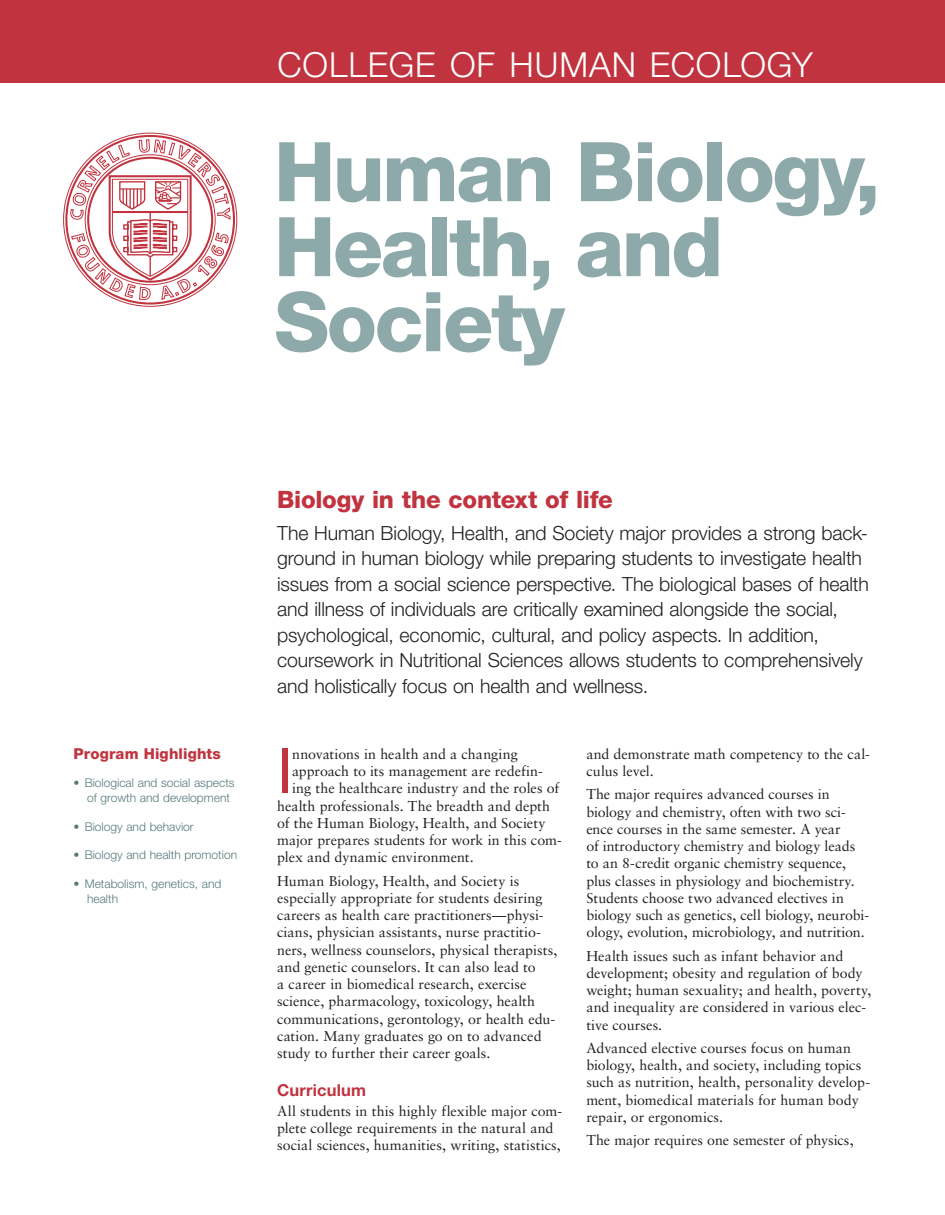
<style>
.page{position:relative;width:945px;height:1215px;background:#fff}
.page>*{position:absolute;margin:0;border:0;box-sizing:border-box;transform-origin:0 0}
.t1{font:800 82.5px/75px "Helvetica Neue LT Std";letter-spacing:-.03em;color:#8ea9aa}
.first_paragraph{font:62.55px "Helvetica Neue LT Std";color:#c0333f}
.t2{font:300 34.5px "Helvetica Neue LT Std";letter-spacing:.025em;color:#fff}
.Intro_head{font:800 24px "Helvetica Neue LT Std";letter-spacing:-.01em;color:#c0333f}
.Intro_paragraph{font:300 19.5px/25.5px "Helvetica Neue LT Std";letter-spacing:-.005em;color:#231f20}
.head_1{font:700 16.5px "Helvetica Neue LT Std";letter-spacing:.01em;color:#c0333f}
.program_options_head{font:800 15px "Helvetica Neue LT Std";letter-spacing:.01em;color:#c0333f}
.text_1{font:14.25px/17.2px "Sabon LT Std";color:#231f20}
.first_paragraph-2{font:14.25px/17.2px "Sabon LT Std";color:#231f20}
.t3{font:300 12px/15px "Helvetica Neue LT Std";color:#587a7b}
</style>
<div class="page">
<div style="left:0;top:0;width:945px;height:82px;background:#c0333f"></div>
<svg style="left:63px;top:132px;width:175px;height:175px"></svg>
<p class="t2" style="left:278px;top:44px;width:537px">COLLEGE OF HUMAN ECOLOGY</p>
<p class="t1" style="left:274px;top:134px;width:608px">Human Biology,<br>Health, and<br>Society</p>
<p class="program_options_head" style="left:74px;top:744px;width:149px">Program Highlights</p>
<p class="t3" style="left:87px;top:775px;width:149px;text-indent:-14px">• Biological and social aspects of growth and development</p>
<p class="t3" style="left:74px;top:819px;width:122px">• Biology and behavior</p>
<p class="t3" style="left:74px;top:847px;width:165px">• Biology and health promotion</p>
<p class="t3" style="left:87px;top:876px;width:136px;text-indent:-14px">• Metabolism, genetics, and health</p>
<p class="Intro_head" style="left:277px;top:485px;width:337px">Biology in the context of life</p>
<p class="Intro_paragraph" style="left:277px;top:520px;width:593px">The Human Biology, Health, and Society major provides a strong back&shy;ground in human biology while preparing students to investigate health issues from a social science perspective. The biological bases of health and illness of individuals are critically examined alongside the social, psychological, economic, cultural, and policy aspects. In addition, coursework in Nutritional Sciences allows students to comprehensively and holistically focus on health and wellness.</p>
<p class="first_paragraph" style="left:277px;top:734px;width:18px">I</p>
<p class="first_paragraph-2" style="left:292px;top:745px;width:227px">nnovations in health and a changing</p>
<p class="first_paragraph-2" style="left:292px;top:762px;width:252px">approach to its management are redefin-</p>
<p class="first_paragraph-2" style="left:292px;top:780px;width:269px">ing the healthcare industry and the roles of</p>
<p class="first_paragraph-2" style="left:277px;top:797px;width:275px">health professionals. The breadth and depth</p>
<p class="first_paragraph-2" style="left:277px;top:814px;width:270px">of the Human Biology, Health, and Society</p>
<p class="first_paragraph-2" style="left:277px;top:831px;width:286px">major prepares students for work in this com-</p>
<p class="first_paragraph-2" style="left:277px;top:849px;width:198px">plex and dynamic environment.</p>
<p class="first_paragraph-2" style="left:277px;top:872px;width:282px">Human Biology, Health, and Society is especially appropriate for students desiring careers as health care practitioners—physi&shy;cians, physician assistants, nurse practitio&shy;ners, wellness counselors, physical therapists, and genetic counselors. It can also lead to<br>a career in biomedical research, exercise science, pharmacology, toxicology, health communications, gerontology, or health edu&shy;cation. Many graduates go on to advanced study to further their career goals.</p>
<p class="head_1" style="left:277px;top:1079px;width:90px">Curriculum</p>
<p class="text_1" style="left:277px;top:1102px;width:287px">All students in this highly flexible major com&shy;plete college requirements in the natural and social sciences, humanities, writing, statistics,</p>
<p class="text_1" style="left:586px;top:745px;width:285px">and demonstrate math competency to the cal&shy;culus level.</p>
<p class="text_1" style="left:586px;top:786px;width:284px">The major requires advanced courses in biology and chemistry, often with two sci&shy;ence courses in the same semester. A year<br>of introductory chemistry and biology leads to an 8-credit organic chemistry sequence, plus classes in physiology and biochemistry.<br>Students choose two advanced electives in biology such as genetics, cell biology, neurobi&shy;ology, evolution, microbiology, and nutrition.</p>
<p class="text_1" style="left:586px;top:947px;width:287px">Health issues such as infant behavior and development; obesity and regulation of body weight; human sexuality; and health, poverty, and inequality are considered in various elec&shy;tive courses.</p>
<p class="text_1" style="left:586px;top:1039px;width:285px">Advanced elective courses focus on human biology, health, and society, including topics such as nutrition, health, personality develop&shy;ment, biomedical materials for human body repair, or ergonomics.</p>
<p class="text_1" style="left:586px;top:1131px;width:269px">The major requires one semester of physics,</p>
</div>
